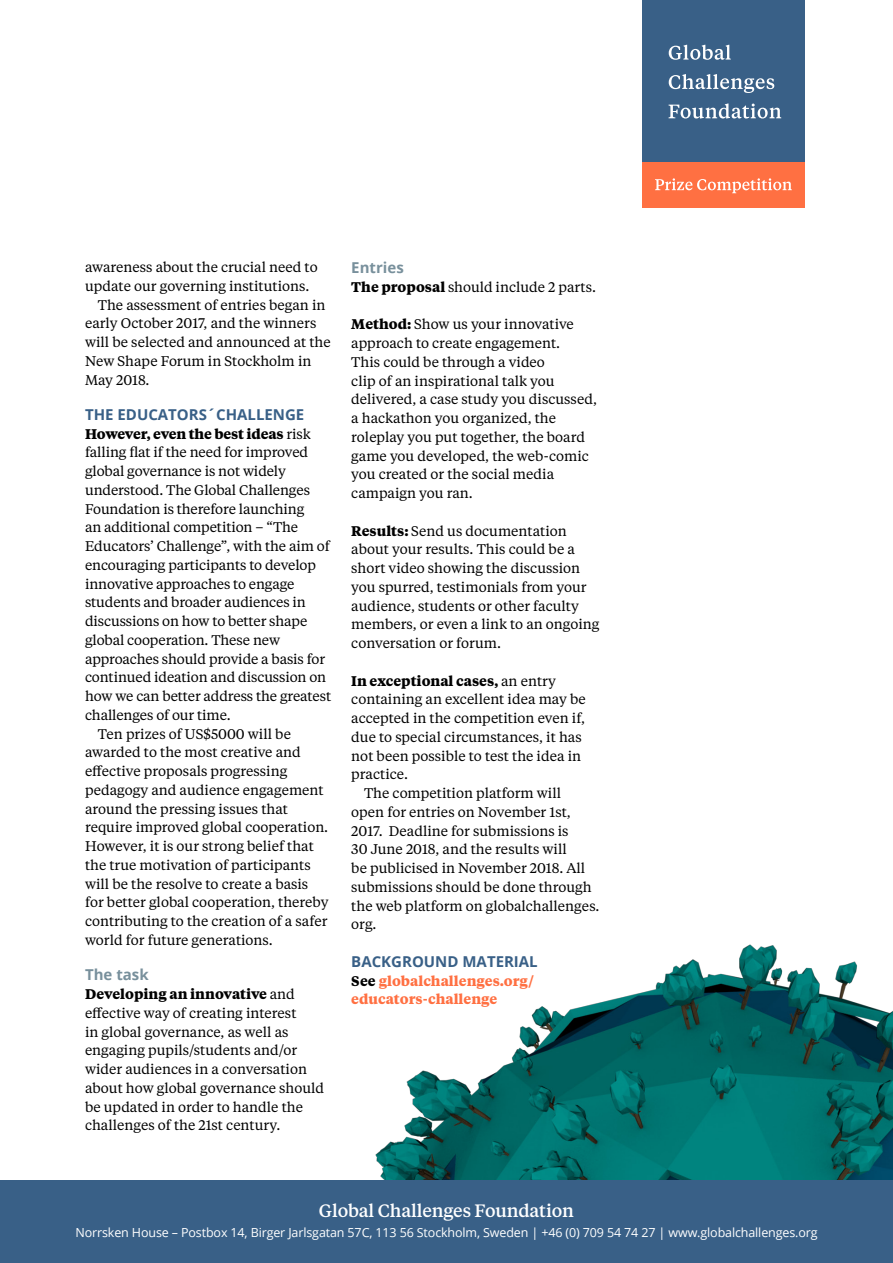
<style>
.page{position:relative;width:893px;height:1263px;background:#fff}
.page>*{position:absolute;margin:0;border:0;box-sizing:border-box;transform-origin:0 0}
.t1{font:500 17.85px "Tiempos Text";letter-spacing:-.01em;color:#fff}
.PARAGRAPH{font:700 15px "Open Sans";color:#396087}
.PARAGRAPH-2{font:700 15px "Open Sans";color:#78909c}
.PARAGRAPH-3{font:13.95px/18.8px "Tiempos Text";color:#000}
.PARAGRAPH-4{font:700 13.95px/18.8px "Tiempos Text";color:#ff7042}
.t2{font:12.45px "Open Sans";letter-spacing:-.01em;color:#fff}
.s1{font-weight:700}
.s2{color:#000}
</style>
<div class="page">
<img style="left:375px;top:944px;width:518px;height:236px">
<div style="left:0;top:1180px;width:893px;height:83px;background:#396087"></div>
<div style="left:642px;top:0;width:163px;height:163px;background:#396087"></div>
<svg style="left:669px;top:45px;width:62px;height:15px"></svg>
<svg style="left:669px;top:74px;width:105px;height:19px"></svg>
<svg style="left:669px;top:103px;width:112px;height:15px"></svg>
<div style="left:642px;top:163px;width:163px;height:45px;background:#ff7042"></div>
<svg style="left:655px;top:178px;width:137px;height:15px"></svg>
<p class="PARAGRAPH-3" style="left:85px;top:257px;width:234px">awareness about the crucial need to update our governing institutions.</p>
<p class="PARAGRAPH-3" style="left:85px;top:295px;width:247px;text-indent:13px">The assessment of entries began in early October 2017, and the winners will be selected and announced at the<br>New Shape Forum in Stockholm in<br>May 2018.</p>
<p class="PARAGRAPH" style="left:85px;top:404px;width:221px">THE EDUCATORS´CHALLENGE</p>
<p class="PARAGRAPH-3" style="left:85px;top:424px;width:248px"><span class="s1">However, even the best ideas</span> risk falling flat if the need for improved global governance is not widely understood. The Global Challenges Foundation is therefore launching<br>an additional competition – “The Educators’ Challenge”, with the aim of encouraging participants to develop innovative approaches to engage students and broader audiences in discussions on how to better shape global cooperation. These new approaches should provide a basis for continued ideation and discussion on how we can better address the greatest challenges of our time.</p>
<p class="PARAGRAPH-3" style="left:85px;top:724px;width:245px;text-indent:13px">Ten prizes of US$5000 will be awarded to the most creative and effective proposals progressing pedagogy and audience engagement around the pressing issues that require improved global cooperation.<br>However, it is our strong belief that the true motivation of participants will be the resolve to create a basis for better global cooperation, thereby contributing to the creation of a safer world for future generations.</p>
<p class="PARAGRAPH-2" style="left:85px;top:964px;width:65px">The task</p>
<p class="PARAGRAPH-3" style="left:85px;top:984px;width:241px"><span class="s1">Developing an innovative</span> and effective way of creating interest<br>in global governance, as well as engaging pupils/students and/or wider audiences in a conversation about how global governance should be updated in order to handle the challenges of the 21st century.</p>
<p class="PARAGRAPH-2" style="left:351px;top:257px;width:54px">Entries</p>
<p class="PARAGRAPH-3" style="left:351px;top:277px;width:246px"><span class="s1">The proposal</span> should include 2 parts.</p>
<p class="PARAGRAPH-3" style="left:351px;top:314px;width:247px"><span class="s1">Method:</span> Show us your innovative approach to create engagement.<br>This could be through a video<br>clip of an inspirational talk you delivered, a case study you discussed, a hackathon you organized, the roleplay you put together, the board game you developed, the web-comic you created or the social media campaign you ran.</p>
<p class="PARAGRAPH-3" style="left:351px;top:521px;width:250px"><span class="s1">Results:</span> Send us documentation about your results. This could be a short video showing the discussion you spurred, testimonials from your audience, students or other faculty members, or even a link to an ongoing conversation or forum.</p>
<p class="PARAGRAPH-3" style="left:351px;top:671px;width:236px"><span class="s1">In exceptional cases,</span> an entry containing an excellent idea may be accepted in the competition even if, due to special circumstances, it has not been possible to test the idea in practice.</p>
<p class="PARAGRAPH-3" style="left:351px;top:783px;width:250px;text-indent:13px">The competition platform will<br>open for entries on November 1st,<br>2017. Deadline for submissions is<br>30 June 2018, and the results will<br>be publicised in November 2018. All submissions should be done through the web platform on globalchallenges. org.</p>
<p class="PARAGRAPH" style="left:351px;top:951px;width:188px">BACKGROUND MATERIAL</p>
<p class="PARAGRAPH-4" style="left:351px;top:970px;width:184px"><span class="s2">See</span> globalchallenges.org/ educators-challenge</p>
<p class="t1" style="left:319px;top:1198px;width:257px">Global Challenges Foundation</p>
<p class="t2" style="left:75px;top:1224px;width:744px">Norrsken House – Postbox 14, Birger Jarlsgatan 57C, 113 56 Stockholm, Sweden | +46 (0) 709 54 74 27 | www.globalchallenges.org</p>
</div>
